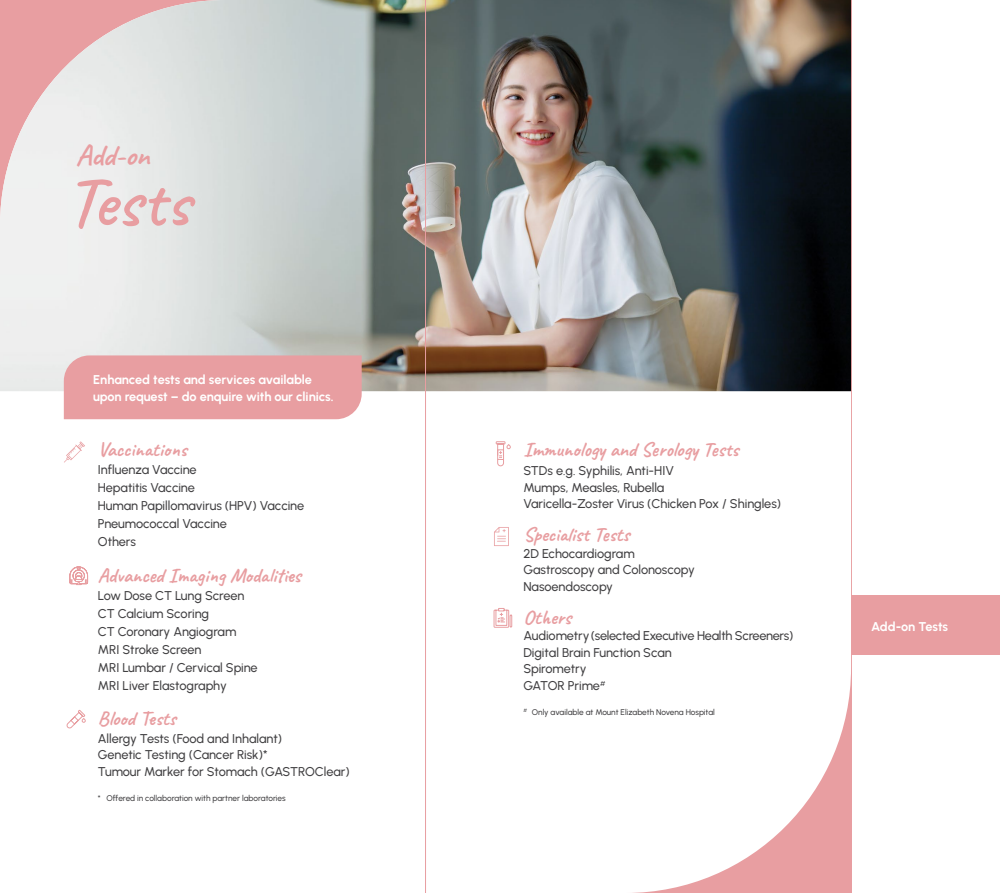
<style>
.page{position:relative;width:1000px;height:893px;background:#fff}
.page>*{position:absolute;margin:0;border:0;box-sizing:border-box;transform-origin:0 0}
.t1{font:600 72px "Caveat";color:#e89ea1}
.t2{font:700 30px "Caveat";color:#e89ea1}
.t3{font:700 20.25px "Caveat";color:#e89ea1}
.t4{font:500 12.75px/16.5px "Urbanist";letter-spacing:-.01em;color:#414042}
.t5{font:700 12.75px/17.2px "Urbanist";letter-spacing:-.01em;color:#fff}
.t6{font:500 8.25px "Urbanist";letter-spacing:-.005em;color:#414042}
</style>
<div class="page">
<svg style="left:63px;top:391px;width:787px;height:502px"></svg>
<img style="left:0;top:0;width:850px;height:391px">
<div style="left:64px;top:355px;width:297px;height:64px;background:#e89ea1"></div>
<svg style="left:64px;top:441px;width:21px;height:22px"></svg>
<svg style="left:495px;top:441px;width:15px;height:26px"></svg>
<svg style="left:66px;top:709px;width:20px;height:20px"></svg>
<svg style="left:69px;top:566px;width:19px;height:19px"></svg>
<svg style="left:494px;top:527px;width:14px;height:19px"></svg>
<hr style="left:425px;top:0;width:1px;height:893px;background:#e89ea1">
<svg style="left:493px;top:608px;width:19px;height:20px"></svg>
<div style="left:850px;top:595px;width:149px;height:60px;background:#e89ea1"></div>
<h2 class="t2" style="left:76px;top:136px;width:75px">Add-on</h2>
<h1 class="t1" style="left:65px;top:156px;width:126px">Tests</h1>
<p class="t5" style="left:93px;top:371px;width:242px">Enhanced tests and services available upon request – do enquire with our clinics.</p>
<h3 class="t3" style="left:98px;top:437px;width:90px">Vaccinations</h3>
<p class="t4" style="left:98px;top:461px;width:208px;line-height:18px">Influenza Vaccine<br>Hepatitis Vaccine<br>Human Papillomavirus (HPV) Vaccine<br>Pneumococcal Vaccine<br>Others</p>
<h3 class="t3" style="left:98px;top:562px;width:204px">Advanced Imaging Modalities</h3>
<p class="t4" style="left:98px;top:586px;width:161px;line-height:18px">Low Dose CT Lung Screen<br>CT Calcium Scoring<br>CT Coronary Angiogram<br>MRI Stroke Screen<br>MRI Lumbar / Cervical Spine<br>MRI Liver Elastography</p>
<h3 class="t3" style="left:98px;top:705px;width:80px">Blood Tests</h3>
<p class="t4" style="left:98px;top:730px;width:253px">Allergy Tests (Food and Inhalant)<br>Genetic Testing (Cancer Risk)*<br>Tumour Marker for Stomach (GASTROClear)</p>
<p class="t6" style="left:98px;top:792px;width:189px">* Offered in collaboration with partner laboratories</p>
<h3 class="t3" style="left:523px;top:437px;width:217px">Immunology and Serology Tests</h3>
<p class="t4" style="left:523px;top:462px;width:259px">STDs e.g. Syphilis, Anti-HIV<br>Mumps, Measles, Rubella<br>Varicella-Zoster Virus (Chicken Pox / Shingles)</p>
<h3 class="t3" style="left:523px;top:522px;width:108px">Specialist Tests</h3>
<p class="t4" style="left:523px;top:545px;width:173px">2D Echocardiogram<br>Gastroscopy and Colonoscopy<br>Nasoendoscopy</p>
<h3 class="t3" style="left:523px;top:604px;width:49px">Others</h3>
<p class="t4" style="left:523px;top:627px;width:271px">Audiometry (selected Executive Health Screeners)<br>Digital Brain Function Scan<br>Spirometry<br>GATOR Prime<sup>#</sup></p>
<p class="t6" style="left:523px;top:706px;width:193px"><sup>#</sup> Only available at Mount Elizabeth Novena Hospital</p>
<p class="t5" style="left:871px;top:618px;width:78px">Add-on Tests</p>
</div>
